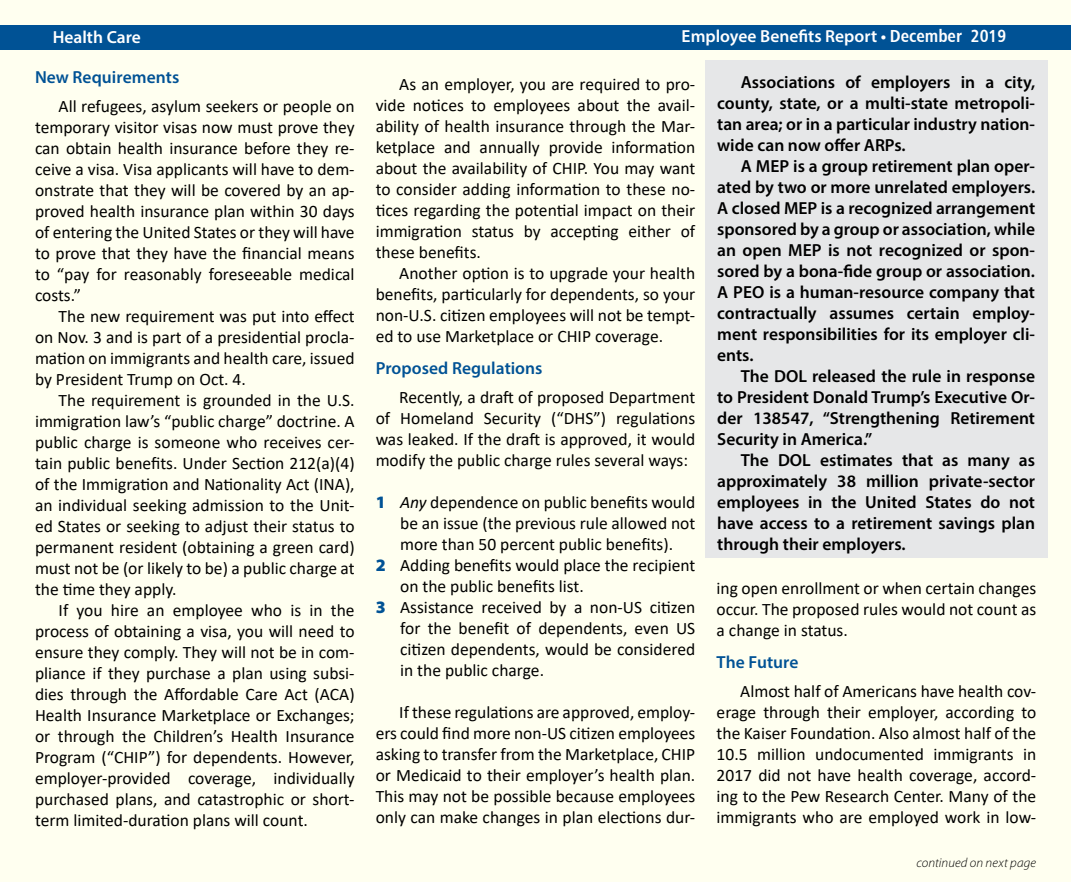
<style>
.page{position:relative;width:1071px;height:882px;background:#fff}
.page>*{position:absolute;margin:0;border:0;box-sizing:border-box;transform-origin:0 0}
.t1{font:17.5px/21px "Calibri";color:#000;text-align:justify}
.t2{font:600 17.5px/21px "Myriad Pro";color:#000;text-align:justify}
.t3{font:600 17.5px "Myriad Pro";color:#fff}
.t4{font:600 17.5px "Myriad Pro";color:#005295}
.t5{font:italic 300 13.12px "Myriad Pro";letter-spacing:.01em;color:#000}
.s1{font-family:"Humanist 777 BT Bold Condensed B";font-weight:400}
.s2{font-family:"Myriad Pro";font-weight:900;color:#005295}
.s3{font-style:italic}
</style>
<div class="page">
<div style="left:1px;top:1px;width:1070px;height:881px;background:#fffff0"></div>
<div style="left:0;top:25px;width:1071px;height:24px;background:#005295"></div>
<div style="left:705px;top:61px;width:342px;height:497px;background:#e6e7e8"></div>
<p class="t3" style="left:53px;top:26px;width:90px">Health Care</p>
<p class="t3" style="left:682px;top:25px;width:326px">Employee Benefits Report • <span class="s1">December 2019</span></p>
<p class="t4" style="left:35px;top:66px;width:146px">New Requirements</p>
<p class="t1" style="left:35px;top:95px;width:321px;text-indent:24px">All refugees, asylum seekers or people on temporary visitor visas now must prove they can obtain health insurance before they re&shy;ceive a visa. Visa applicants will have to dem&shy;onstrate that they will be covered by an ap&shy;proved health insurance plan within 30 days of entering the United States or they will have to prove that they have the financial means to “pay for reasonably foreseeable medical costs.”</p>
<p class="t1" style="left:35px;top:305px;width:321px;text-indent:24px">The new requirement was put into effect on Nov. 3 and is part of a presidential procla&shy;mation on immigrants and health care, issued by President Trump on Oct. 4.</p>
<p class="t1" style="left:35px;top:389px;width:321px;text-indent:24px">The requirement is grounded in the U.S. immigration law’s “public charge” doctrine. A public charge is someone who receives cer&shy;tain public benefits. Under Section 212(a)(4) of the Immigration and Nationality Act (INA), an individual seeking admission to the Unit&shy;ed States or seeking to adjust their status to permanent resident (obtaining a green card) must not be (or likely to be) a public charge at the time they apply.</p>
<p class="t1" style="left:35px;top:599px;width:321px;text-indent:24px">If you hire an employee who is in the process of obtaining a visa, you will need to ensure they comply. They will not be in com&shy;pliance if they purchase a plan using subsi&shy;dies through the Affordable Care Act (ACA)<br>Health Insurance Marketplace or Exchanges; or through the Children’s Health Insurance Program (“CHIP”) for dependents. However, employer-provided coverage, individually purchased plans, and catastrophic or short&shy;term limited-duration plans will count.</p>
<p class="t1" style="left:376px;top:74px;width:321px;text-indent:24px">As an employer, you are required to pro&shy;vide notices to employees about the avail&shy;ability of health insurance through the Mar&shy;ketplace and annually provide information about the availability of CHIP. You may want to consider adding information to these no&shy;tices regarding the potential impact on their immigration status by accepting either of these benefits.</p>
<p class="t1" style="left:376px;top:263px;width:321px;text-indent:24px">Another option is to upgrade your health benefits, particularly for dependents, so your non-U.S. citizen employees will not be tempt&shy;ed to use Marketplace or CHIP coverage.</p>
<p class="t4" style="left:376px;top:357px;width:168px">Proposed Regulations</p>
<p class="t1" style="left:376px;top:386px;width:321px;text-indent:24px">Recently, a draft of proposed Department of Homeland Security (“DHS”) regulations was leaked. If the draft is approved, it would modify the public charge rules several ways:</p>
<p class="t1" style="left:376px;top:491px;width:321px"><span class="s2">1</span> <span class="s3">Any</span> dependence on public benefits would</p>
<p class="t1" style="left:400px;top:512px;width:297px">be an issue (the previous rule allowed not</p>
<p class="t1" style="left:400px;top:533px;width:275px">more than 50 percent public benefits).</p>
<p class="t1" style="left:376px;top:554px;width:321px"><span class="s2">2</span> Adding benefits would place the recipient</p>
<p class="t1" style="left:400px;top:575px;width:185px">on the public benefits list.</p>
<p class="t1" style="left:376px;top:596px;width:321px"><span class="s2">3</span> Assistance received by a non-US citizen</p>
<p class="t1" style="left:400px;top:617px;width:297px">for the benefit of dependents, even US</p>
<p class="t1" style="left:400px;top:638px;width:297px">citizen dependents, would be considered</p>
<p class="t1" style="left:400px;top:659px;width:145px">in the public charge.</p>
<p class="t1" style="left:376px;top:701px;width:321px;text-indent:24px">If these regulations are approved, employ&shy;ers could find more non-US citizen employees asking to transfer from the Marketplace, CHIP or Medicaid to their employer’s health plan.<br>This may not be possible because employees only can make changes in plan elections dur-</p>
<p class="t2" style="left:717px;top:71px;width:319px;text-indent:24px">Associations of employers in a city, county, state, or a multi-state metropoli&shy;tan area; or in a particular industry nation&shy;wide can now offer ARPs.</p>
<p class="t2" style="left:717px;top:155px;width:319px;text-indent:24px">A MEP is a group retirement plan oper&shy;ated by two or more unrelated employers.<br>A closed MEP is a recognized arrangement sponsored by a group or association, while an open MEP is not recognized or spon&shy;sored by a bona-fide group or association.<br>A PEO is a human-resource company that contractually assumes certain employ&shy;ment responsibilities for its employer cli&shy;ents.</p>
<p class="t2" style="left:717px;top:365px;width:319px;text-indent:24px">The DOL released the rule in response to President Donald Trump’s Executive Or&shy;der 138547, “Strengthening Retirement Security in America.”</p>
<p class="t2" style="left:717px;top:449px;width:319px;text-indent:24px">The DOL estimates that as many as approximately 38 million private-sector employees in the United States do not have access to a retirement savings plan through their employers.</p>
<p class="t1" style="left:717px;top:577px;width:321px">ing open enrollment or when certain changes occur. The proposed rules would not count as a change in status.</p>
<p class="t4" style="left:717px;top:651px;width:83px">The Future</p>
<p class="t1" style="left:717px;top:680px;width:321px;text-indent:24px">Almost half of Americans have health cov&shy;erage through their employer, according to the Kaiser Foundation. Also almost half of the 10.5 million undocumented immigrants in 2017 did not have health coverage, accord&shy;ing to the Pew Research Center. Many of the immigrants who are employed work in low-</p>
<p class="t5" style="left:916px;top:856px;width:121px">continued on next page</p>
</div>
